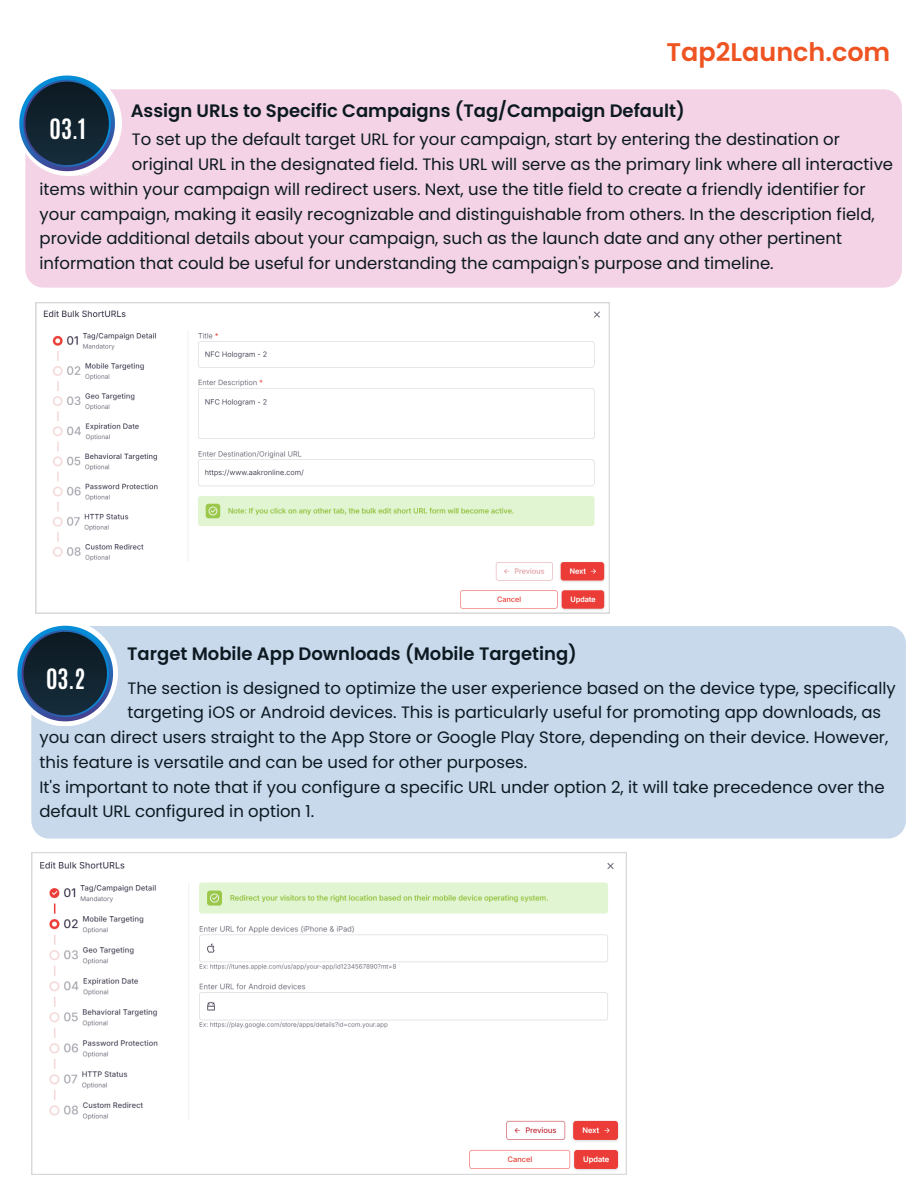
<style>
.page{position:relative;width:918px;height:1188px;background:#fff}
.page>*{position:absolute;margin:0;border:0;box-sizing:border-box;transform-origin:0 0}
.t1{font:600 25.5px "Poppins";color:#ee5321}
.t2{font:700 23.4px "Antonio";color:#fff}
.t3{font:600 18px "Poppins";color:#0c1921}
.t4{font:16.5px/24.8px "Poppins";color:#0c1921}
</style>
<div class="page">
<div style="left:25px;top:89px;width:877px;height:199px;background:#f3d3e5;border-radius:18px"></div>
<svg style="left:36px;top:302px;width:574px;height:312px"></svg>
<div style="left:16px;top:70px;width:106px;height:106px;background:#fff;border-radius:50%"></div>
<svg style="left:19px;top:76px;width:96px;height:95px"></svg>
<svg style="left:31px;top:852px;width:595px;height:323px"></svg>
<div style="left:31px;top:626px;width:875px;height:213px;background:#c9d9ec;border-radius:18px"></div>
<div style="left:12px;top:620px;width:106px;height:106px;background:#fff;border-radius:50%"></div>
<svg style="left:17px;top:626px;width:96px;height:95px"></svg>
<p class="t1" style="left:667px;top:34px;width:225px">Tap2Launch.com</p>
<h1 class="t3" style="left:131px;top:98px;width:556px">Assign URLs to Specific Campaigns (Tag/Campaign Default)</h1>
<p class="t2" style="left:50px;top:112px;width:38px">03.1</p>
<p class="t4" style="left:132px;top:127px;width:710px">To set up the default target URL for your campaign, start by entering the destination or</p>
<p class="t4" style="left:40px;top:152px;width:855px;text-indent:92px">original URL in the designated field. This URL will serve as the primary link where all interactive items within your campaign will redirect users. Next, use the title field to create a friendly identifier for your campaign, making it easily recognizable and distinguishable from others. In the description field, provide additional details about your campaign, such as the launch date and any other pertinent information that could be useful for understanding the campaign's purpose and timeline.</p>
<h3 class="t3" style="left:127px;top:641px;width:451px">Target Mobile App Downloads (Mobile Targeting)</h3>
<p class="t2" style="left:46px;top:662px;width:41px">03.2</p>
<h1 class="t4" style="left:128px;top:675px;width:770px">The section is designed to optimize the user experience based on the device type, specifically</h1>
<h1 class="t4" style="left:128px;top:700px;width:755px">targeting iOS or Android devices. This is particularly useful for promoting app downloads, as</h1>
<h1 class="t4" style="left:39px;top:725px;width:850px">you can direct users straight to the App Store or Google Play Store, depending on their device. However,</h1>
<h1 class="t4" style="left:39px;top:750px;width:489px">this feature is versatile and can be used for other purposes.</h1>
<p class="t4" style="left:39px;top:774px;width:847px">It's important to note that if you configure a specific URL under option 2, it will take precedence over the default URL configured in option 1.</p>
</div>
